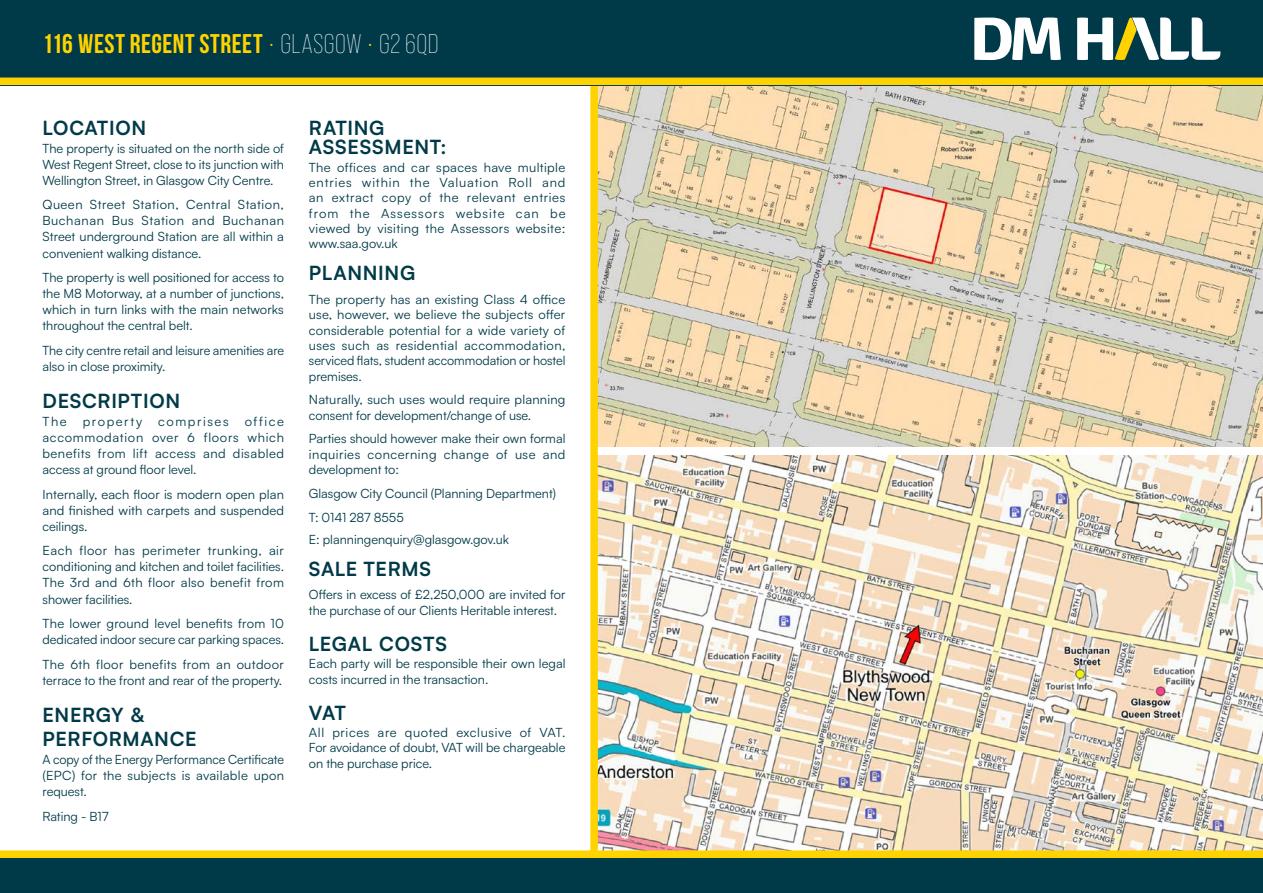
<style>
.page{position:relative;width:1263px;height:893px;background:#fff}
.page>*{position:absolute;margin:0;border:0;box-sizing:border-box;transform-origin:0 0}
.t1{font:700 27px "Bebas Neue";letter-spacing:.02em;color:#ffd300}
.t2{font:700 19.5px/24.2px "Satoshi";letter-spacing:.03em;color:#003a48}
.t3{font:12.75px/16px "Satoshi";color:#003a48;text-align:justify}
.t4{font:12.75px "Satoshi";letter-spacing:.12em;color:#003a48}
.s1{font-family:"Bebas Neue Pro";font-weight:300}
.s2{font-family:"Bebas Neue Pro";font-weight:300;color:#fff}
</style>
<div class="page">
<img style="left:598px;top:85px;width:665px;height:361px">
<img style="left:598px;top:456px;width:665px;height:394px">
<div style="left:590px;top:0;width:8px;height:893px;background:#ffd300"></div>
<div style="left:0;top:854px;width:1263px;height:39px;background:#003a48"></div>
<div style="left:0;top:0;width:1263px;height:85px;background:#003a48"></div>
<div style="left:0;top:850px;width:1263px;height:8px;background:#ffd300"></div>
<div style="left:0;top:78px;width:1263px;height:7px;background:#ffd300"></div>
<svg style="left:974px;top:18px;width:87px;height:42px"></svg>
<svg style="left:1077px;top:18px;width:143px;height:42px"></svg>
<h1 class="t1" style="left:43px;top:29px;width:397px">116 WEST REGENT STREET <span class="s1">•</span> <span class="s2">GLASGOW</span> <span class="s1">•</span> <span class="s2">G2 6QD</span></h1>
<h2 class="t2" style="left:43px;top:114px;width:105px">LOCATION</h2>
<p class="t3" style="left:43px;top:140px;width:243px">The property is situated on the north side of West Regent Street, close to its junction with Wellington Street, in Glasgow City Centre.</p>
<p class="t3" style="left:43px;top:196px;width:243px">Queen Street Station, Central Station, Buchanan Bus Station and Buchanan Street underground Station are all within a convenient walking distance.</p>
<p class="t3" style="left:43px;top:269px;width:243px">The property is well positioned for access to the M8 Motorway, at a number of junctions, which in turn links with the main networks throughout the central belt.</p>
<p class="t3" style="left:43px;top:342px;width:243px">The city centre retail and leisure amenities are also in close proximity.</p>
<h2 class="t2" style="left:43px;top:387px;width:139px">DESCRIPTION</h2>
<p class="t3" style="left:43px;top:413px;width:26px">The</p>
<p class="t4" style="left:83px;top:413px;width:61px">property</p>
<p class="t4" style="left:158px;top:413px;width:72px">comprises</p>
<p class="t3" style="left:43px;top:413px;width:243px;text-indent:202px">office accommodation over 6 floors which benefits from lift access and disabled access at ground floor level.</p>
<p class="t3" style="left:43px;top:486px;width:243px">Internally, each floor is modern open plan and finished with carpets and suspended ceilings.</p>
<p class="t3" style="left:43px;top:542px;width:243px">Each floor has perimeter trunking, air conditioning and kitchen and toilet facilities.<br>The 3rd and 6th floor also benefit from shower facilities.</p>
<p class="t3" style="left:43px;top:615px;width:243px">The lower ground level benefits from 10 dedicated indoor secure car parking spaces.</p>
<p class="t3" style="left:43px;top:656px;width:243px">The 6th floor benefits from an outdoor terrace to the front and rear of the property.</p>
<h2 class="t2" style="left:43px;top:701px;width:156px">ENERGY &amp;<br>PERFORMANCE</h2>
<p class="t3" style="left:43px;top:751px;width:243px">A copy of the Energy Performance Certificate (EPC) for the subjects is available upon request.</p>
<p class="t3" style="left:43px;top:807px;width:67px">Rating - B17</p>
<h2 class="t2" style="left:309px;top:116px;width:139px;line-height:19.8px">RATING<br>ASSESSMENT:</h2>
<p class="t3" style="left:309px;top:159px;width:258px;line-height:15.3px">The offices and car spaces have multiple entries within the Valuation Roll and an extract copy of the relevant entries from the Assessors website can be viewed by visiting the Assessors website: www.saa.gov.uk</p>
<h2 class="t2" style="left:309px;top:260px;width:108px">PLANNING</h2>
<p class="t3" style="left:309px;top:291px;width:258px;line-height:15.3px">The property has an existing Class 4 office use, however, we believe the subjects offer considerable potential for a wide variety of uses such as residential accommodation, serviced flats, student accommodation or hostel premises.</p>
<p class="t3" style="left:309px;top:392px;width:258px;line-height:15.3px">Naturally, such uses would require planning consent for development/change of use.</p>
<p class="t3" style="left:309px;top:431px;width:258px;line-height:15.3px">Parties should however make their own formal inquiries concerning change of use and development to:</p>
<p class="t3" style="left:309px;top:481px;width:249px;line-height:23.9px">Glasgow City Council (Planning Department)<br>T: 0141 287 8555</p>
<p class="t3" style="left:309px;top:530px;width:202px">E: planningenquiry@glasgow.gov.uk</p>
<h2 class="t2" style="left:309px;top:555px;width:124px">SALE TERMS</h2>
<p class="t3" style="left:309px;top:587px;width:258px;line-height:15.3px">Offers in excess of £2,250,000 are invited for the purchase of our Clients Heritable interest.</p>
<h2 class="t2" style="left:309px;top:630px;width:140px">LEGAL COSTS</h2>
<p class="t3" style="left:309px;top:655px;width:258px;line-height:15.3px">Each party will be responsible their own legal costs incurred in the transaction.</p>
<h2 class="t2" style="left:309px;top:699px;width:39px">VAT</h2>
<p class="t3" style="left:309px;top:724px;width:258px;line-height:15.3px">All prices are quoted exclusive of VAT.<br>For avoidance of doubt, VAT will be chargeable on the purchase price.</p>
</div>
